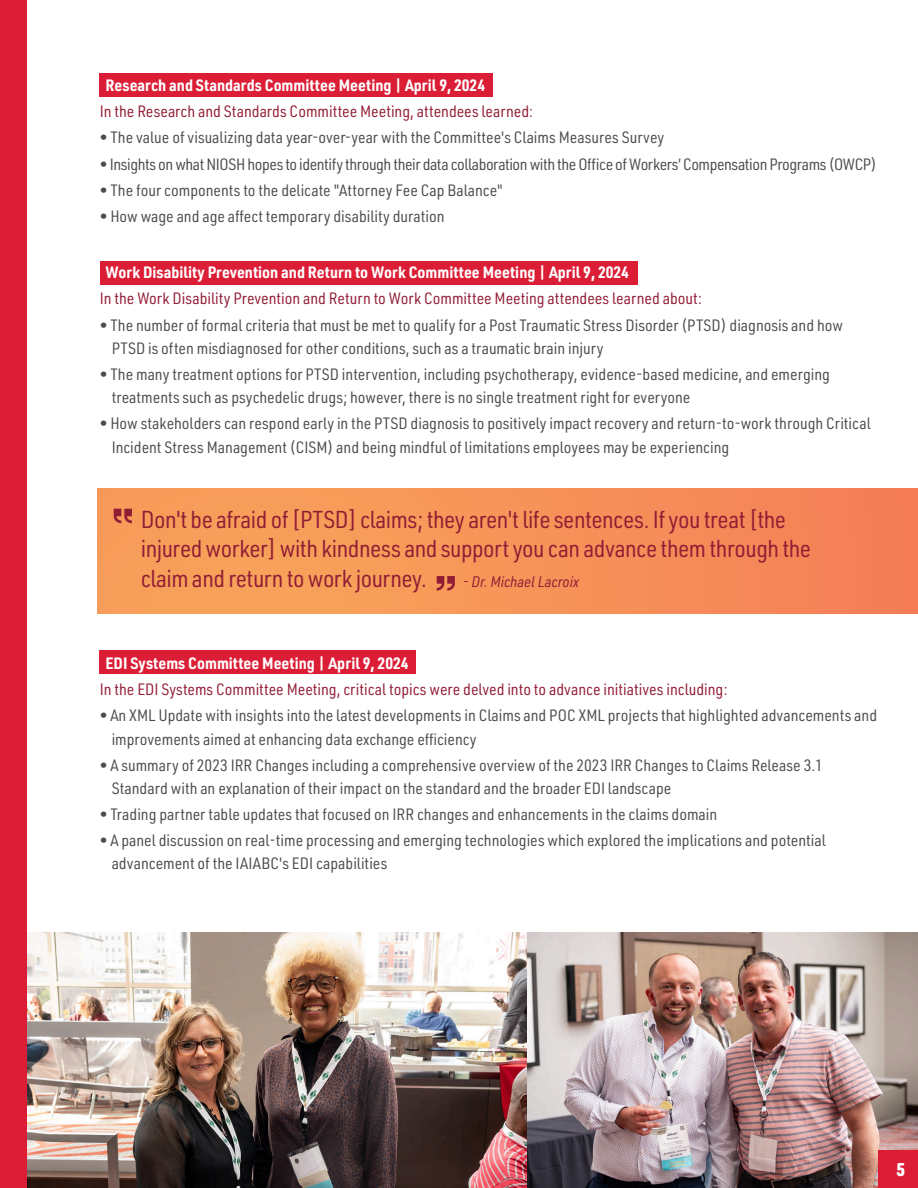
<style>
.page{position:relative;width:918px;height:1188px;background:#fff}
.page>*{position:absolute;margin:0;border:0;box-sizing:border-box;transform-origin:0 0}
.t1{font:24px/29.1px "URWDIN Semi Cond";letter-spacing:-.02em;color:#911d35}
.t2{font:900 18.15px "URWDIN Semi Cond";color:#fff}
.t3{font:16.05px/23.2px "URWDIN Semi Cond";color:#4b4c4d}
.t4{font:16.05px "URWDIN Semi Cond";color:#911d35}
.t5{font:700 16.05px "URWDIN Semi Cond";color:#fff}
.t6{font:16.05px "URWDIN Semi Cond";letter-spacing:-.025em;color:#4b4c4d}
.t7{font:italic 15px "URWDIN Semi Cond";color:#911d35}
</style>
<div class="page">
<img style="left:27px;top:933px;width:501px;height:255px">
<img style="left:528px;top:933px;width:390px;height:255px">
<div style="left:879px;top:1150px;width:39px;height:38px;background:#db1d35"></div>
<div style="left:0;top:0;width:27px;height:1188px;background:#db1d35"></div>
<div style="left:100px;top:74px;width:393px;height:23px;background:#db1d35"></div>
<div style="left:100px;top:261px;width:537px;height:24px;background:#db1d35"></div>
<div style="left:100px;top:650px;width:316px;height:24px;background:#db1d35"></div>
<div style="left:98px;top:489px;width:820px;height:125px;background:linear-gradient(to right,#f8a55a,#f48057)"></div>
<svg style="left:437px;top:576px;width:18px;height:15px"></svg>
<svg style="left:114px;top:509px;width:18px;height:14px"></svg>
<p class="t5" style="left:106px;top:74px;width:381px">Research and Standards Committee Meeting | April 9, 2024</p>
<p class="t4" style="left:100px;top:101px;width:435px">In the Research and Standards Committee Meeting, attendees learned:</p>
<p class="t3" style="left:100px;top:126px;width:566px">• The value of visualizing data year-over-year with the Committee's Claims Measures Survey</p>
<p class="t6" style="left:100px;top:153px;width:778px">• Insights on what NIOSH hopes to identify through their data collaboration with the Office of Workers’ Compensation Programs (OWCP)</p>
<p class="t3" style="left:100px;top:178px;width:405px">• The four components to the delicate "Attorney Fee Cap Balance"</p>
<p class="t3" style="left:100px;top:204px;width:346px">• How wage and age affect temporary disability duration</p>
<p class="t5" style="left:106px;top:262px;width:525px">Work Disability Prevention and Return to Work Committee Meeting | April 9, 2024</p>
<p class="t4" style="left:100px;top:288px;width:604px">In the Work Disability Prevention and Return to Work Committee Meeting attendees learned about:</p>
<p class="t3" style="left:112px;top:313px;width:733px;text-indent:-12px">• The number of formal criteria that must be met to qualify for a Post Traumatic Stress Disorder (PTSD) diagnosis and how<br>PTSD is often misdiagnosed for other conditions, such as a traumatic brain injury</p>
<p class="t3" style="left:112px;top:362px;width:720px;text-indent:-12px">• The many treatment options for PTSD intervention, including psychotherapy, evidence-based medicine, and emerging treatments such as psychedelic drugs; however, there is no single treatment right for everyone</p>
<p class="t3" style="left:112px;top:412px;width:761px;text-indent:-12px">• How stakeholders can respond early in the PTSD diagnosis to positively impact recovery and return-to-work through Critical<br>Incident Stress Management (CISM) and being mindful of limitations employees may be experiencing</p>
<h1 class="t1" style="left:141px;top:505px;width:672px">Don't be afraid of [PTSD] claims; they aren't life sentences. If you treat [the injured worker] with kindness and support you can advance them through the claim and return to work journey.</h1>
<p class="t7" style="left:463px;top:572px;width:118px">- Dr. Michael Lacroix</p>
<p class="t5" style="left:106px;top:652px;width:305px">EDI Systems Committee Meeting | April 9, 2024</p>
<p class="t4" style="left:100px;top:679px;width:630px">In the EDI Systems Committee Meeting, critical topics were delved into to advance initiatives including:</p>
<p class="t3" style="left:112px;top:704px;width:767px;text-indent:-12px">• An XML Update with insights into the latest developments in Claims and POC XML projects that highlighted advancements and improvements aimed at enhancing data exchange efficiency</p>
<p class="t3" style="left:112px;top:753px;width:713px;text-indent:-12px">• A summary of 2023 IRR Changes including a comprehensive overview of the 2023 IRR Changes to Claims Release 3.1<br>Standard with an explanation of their impact on the standard and the broader EDI landscape</p>
<p class="t3" style="left:100px;top:802px;width:619px">• Trading partner table updates that focused on IRR changes and enhancements in the claims domain</p>
<p class="t3" style="left:112px;top:828px;width:716px;text-indent:-12px">• A panel discussion on real-time processing and emerging technologies which explored the implications and potential advancement of the IAIABC's EDI capabilities</p>
<p class="t2" style="left:896px;top:1157px;width:10px">5</p>
</div>
